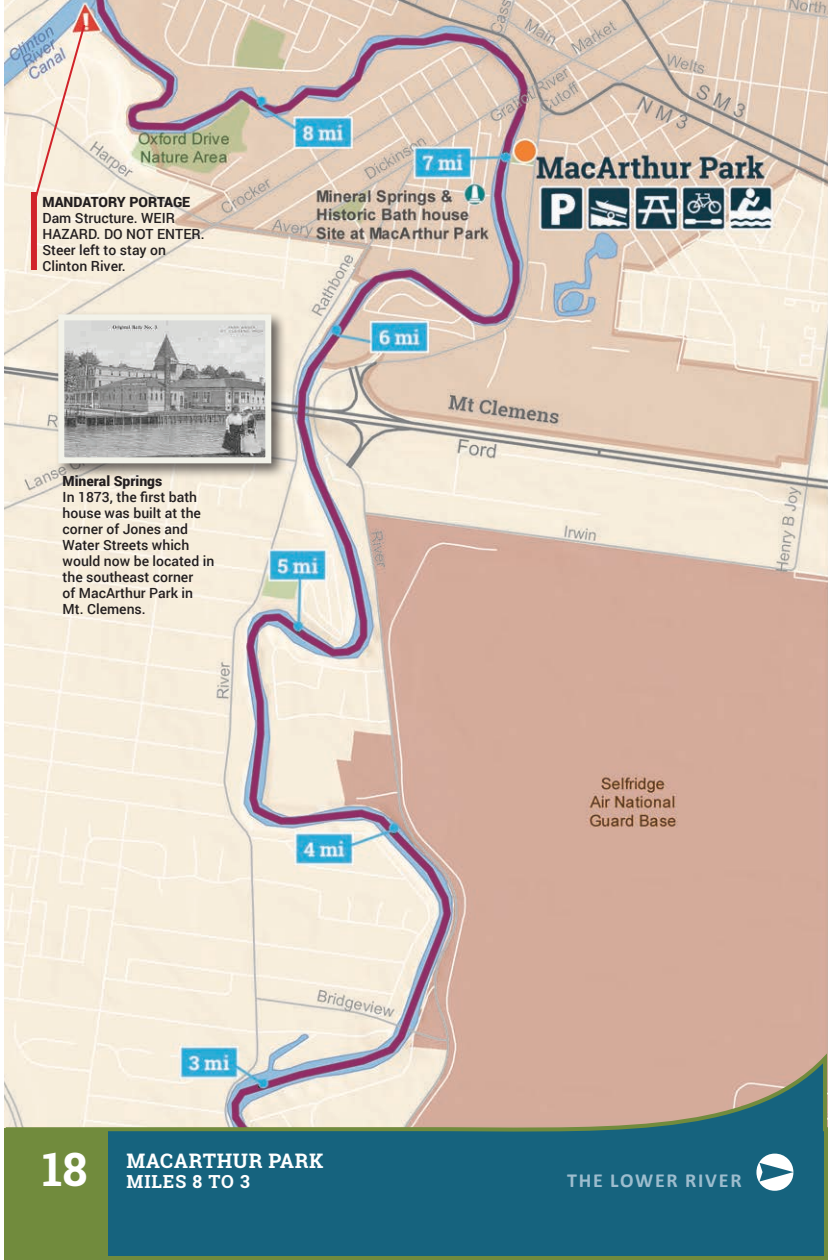
<style>
.page{position:relative;width:828px;height:1260px;background:#fff}
.page>*{position:absolute;margin:0;border:0;box-sizing:border-box;transform-origin:0 0}
.t1{font:52.4px "ESRI Cartography";color:#fff}
.page_number{font:700 46px "Roboto Slab";color:#fff}
.section-location_to{font:700 20px "Roboto Slab";letter-spacing:.03em;color:#fff}
.section_title__headw{font:700 20px "Calibri";letter-spacing:.09em;color:#9dbdce}
.Section-mile{font:700 18px "Roboto Slab";letter-spacing:.05em;color:#fff}
.map_hazard_warning_c{font:500 14px/16px "Roboto";color:#231f20}
.s1{font-weight:900}
</style>
<div class="page">
<img style="left:4px;top:0;width:824px;height:1048px">
<svg style="left:4px;top:1048px;width:824px;height:212px;background:#648a93"></svg>
<div style="left:4px;top:1129px;width:104px;height:131px;background:#718b3d"></div>
<div style="left:31px;top:192px;width:6px;height:78px;background:#d1232a"></div>
<svg style="left:33px;top:22px;width:54px;height:180px;background:#e8dcd3"></svg>
<div style="left:54px;top:310px;width:234px;height:170px;background:#231f20;opacity:.7"></div>
<svg style="left:55px;top:311px;width:219px;height:155px;background:#b5b4b2"></svg>
<p class="map_hazard_warning_c" style="left:42px;top:193px;width:164px"><span class="s1">MANDATORY PORTAGE<br></span>Dam Structure. WEIR<br>HAZARD. DO NOT ENTER.<br>Steer left to stay on<br>Clinton River.</p>
<p class="map_hazard_warning_c" style="left:63px;top:473px;width:153px"><span class="s1">Mineral Springs<br></span>In 1873, the first bath house was built at the corner of Jones and<br>Water Streets which would now be located in the southeast corner<br>of MacArthur Park in<br>Mt. Clemens.</p>
<p class="page_number" style="left:42px;top:1138px;width:47px">18</p>
<p class="section-location_to" style="left:126px;top:1147px;width:198px">MACARTHUR PARK</p>
<p class="Section-mile" style="left:126px;top:1169px;width:125px">MILES 8 TO 3</p>
<p class="section_title__headw" style="left:567px;top:1168px;width:176px">THE LOWER RIVER</p>
<h1 class="t1" style="left:798px;top:1154px;width:46px;rotate:90deg">.</h1>
</div>
